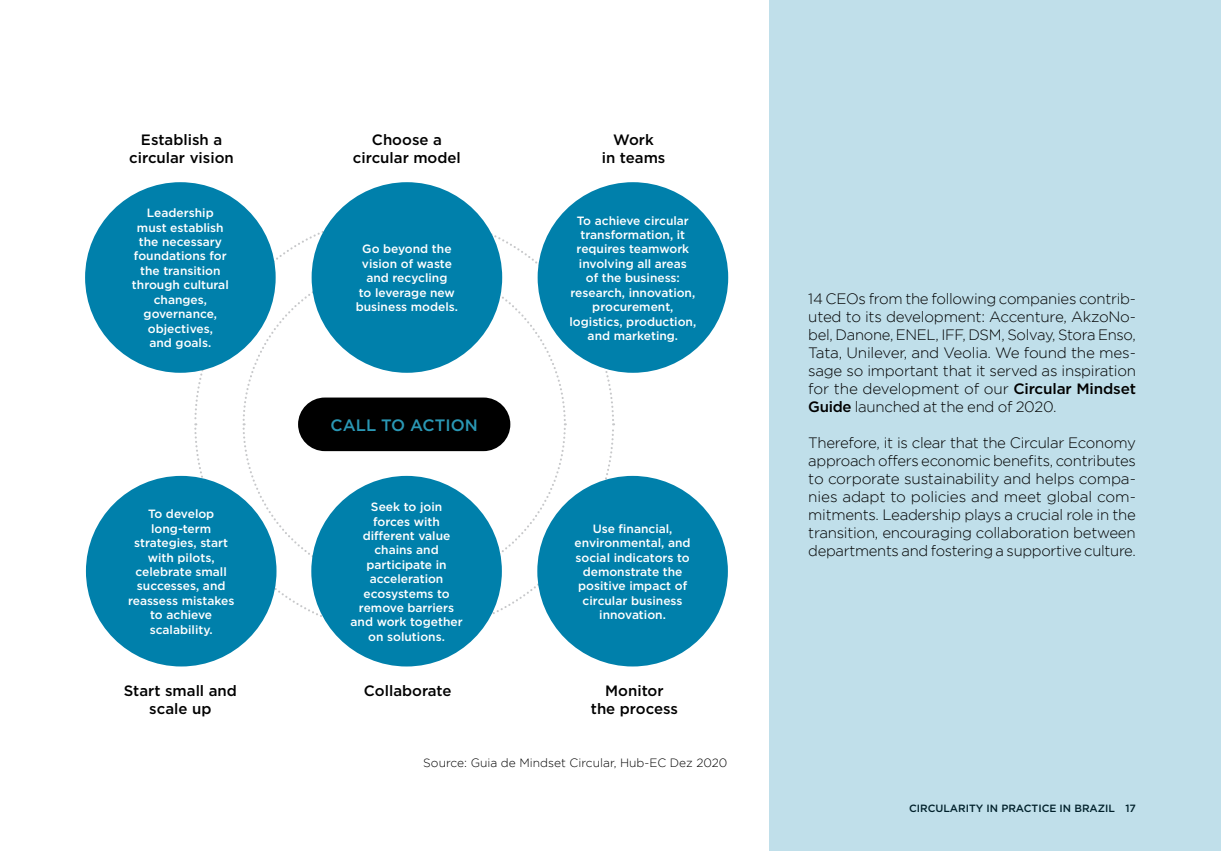
<style>
.page{position:relative;width:1221px;height:851px;background:#fff}
.page>*{position:absolute;margin:0;border:0;box-sizing:border-box;transform-origin:0 0}
.t1{font:500 16.5px "Gotham";color:#2a97b4}
.t2{font:300 15px/18px "Gotham";letter-spacing:-.02em;color:#000;text-align:justify}
.t3{font:500 15px/18px "Gotham";color:#000;text-align:center}
.t4{font:500 12px/14.4px "Gotham";color:#fff;text-align:center}
.t5{font:300 12px "Gotham";color:#000}
.t6{font:500 10.5px "Gotham";color:#000}
.s1{font-weight:500}
</style>
<div class="page">
<div style="left:768px;top:0;width:452px;height:850px;background:#c0dfea"></div>
<svg style="left:478px;top:424px;width:137px;height:210px"></svg>
<svg style="left:193px;top:427px;width:142px;height:208px"></svg>
<svg style="left:241px;top:261px;width:326px;height:326px"></svg>
<div style="left:298px;top:397px;width:212px;height:54px;background:#000;border-radius:27px"></div>
<div style="left:85px;top:182px;width:191px;height:191px;background:#0080ab;border-radius:50%"></div>
<div style="left:86px;top:476px;width:190px;height:190px;background:#0080ab;border-radius:50%"></div>
<div style="left:311px;top:182px;width:191px;height:191px;background:#0080ab;border-radius:50%"></div>
<div style="left:311px;top:476px;width:191px;height:190px;background:#0080ab;border-radius:50%"></div>
<div style="left:537px;top:182px;width:191px;height:191px;background:#0080ab;border-radius:50%"></div>
<div style="left:537px;top:476px;width:190px;height:190px;background:#0080ab;border-radius:50%"></div>
<p class="t3" style="left:129px;top:131px;width:106px">Establish a circular vision</p>
<p class="t3" style="left:353px;top:131px;width:109px">Choose a circular model</p>
<p class="t3" style="left:601px;top:131px;width:65px">Work<br>in teams</p>
<p class="t4" style="left:132px;top:205px;width:98px">Leadership must establish the necessary foundations for the transition through cultural changes, governance, objectives,<br>and goals.</p>
<p class="t4" style="left:128px;top:506px;width:108px">To develop long-term strategies, start with pilots, celebrate small successes, and reassess mistakes to achieve scalability.</p>
<p class="t4" style="left:356px;top:242px;width:104px">Go beyond the vision of waste and recycling<br>to leverage new business models.</p>
<h1 class="t1" style="left:330px;top:414px;width:149px">CALL TO ACTION</h1>
<p class="t4" style="left:350px;top:499px;width:114px">Seek to join<br>forces with different value chains and participate in acceleration ecosystems to remove barriers and work together on solutions.</p>
<p class="t3" style="left:124px;top:681px;width:115px">Start small and</p>
<p class="t3" style="left:364px;top:681px;width:89px">Collaborate</p>
<p class="t3" style="left:149px;top:699px;width:64px">scale up</p>
<p class="t4" style="left:569px;top:213px;width:128px">To achieve circular transformation, it requires teamwork involving all areas<br>of the business: research, innovation, procurement, logistics, production, and marketing.</p>
<p class="t4" style="left:574px;top:521px;width:117px">Use financial, environmental, and social indicators to demonstrate the positive impact of circular business innovation.</p>
<p class="t3" style="left:591px;top:681px;width:89px">Monitor<br>the process</p>
<p class="t5" style="left:423px;top:755px;width:306px">Source: Guia de Mindset Circular, Hub-EC Dez 2020</p>
<p class="t2" style="left:808px;top:289px;width:329px">14 CEOs from the following companies contrib&shy;uted to its development: Accenture, AkzoNo&shy;bel, Danone, ENEL, IFF, DSM, Solvay, Stora Enso, Tata, Unilever, and Veolia. We found the mes&shy;sage so important that it served as inspiration for the development of our <span class="s1">Circular Mindset Guide</span> launched at the end of 2020.</p>
<p class="t2" style="left:808px;top:433px;width:329px">Therefore, it is clear that the Circular Economy approach offers economic benefits, contributes to corporate sustainability and helps compa&shy;nies adapt to policies and meet global com&shy;mitments. Leadership plays a crucial role in the transition, encouraging collaboration between departments and fostering a supportive culture.</p>
<p class="t6" style="left:909px;top:801px;width:228px">CIRCULARITY IN PRACTICE IN BRAZIL 17</p>
</div>
